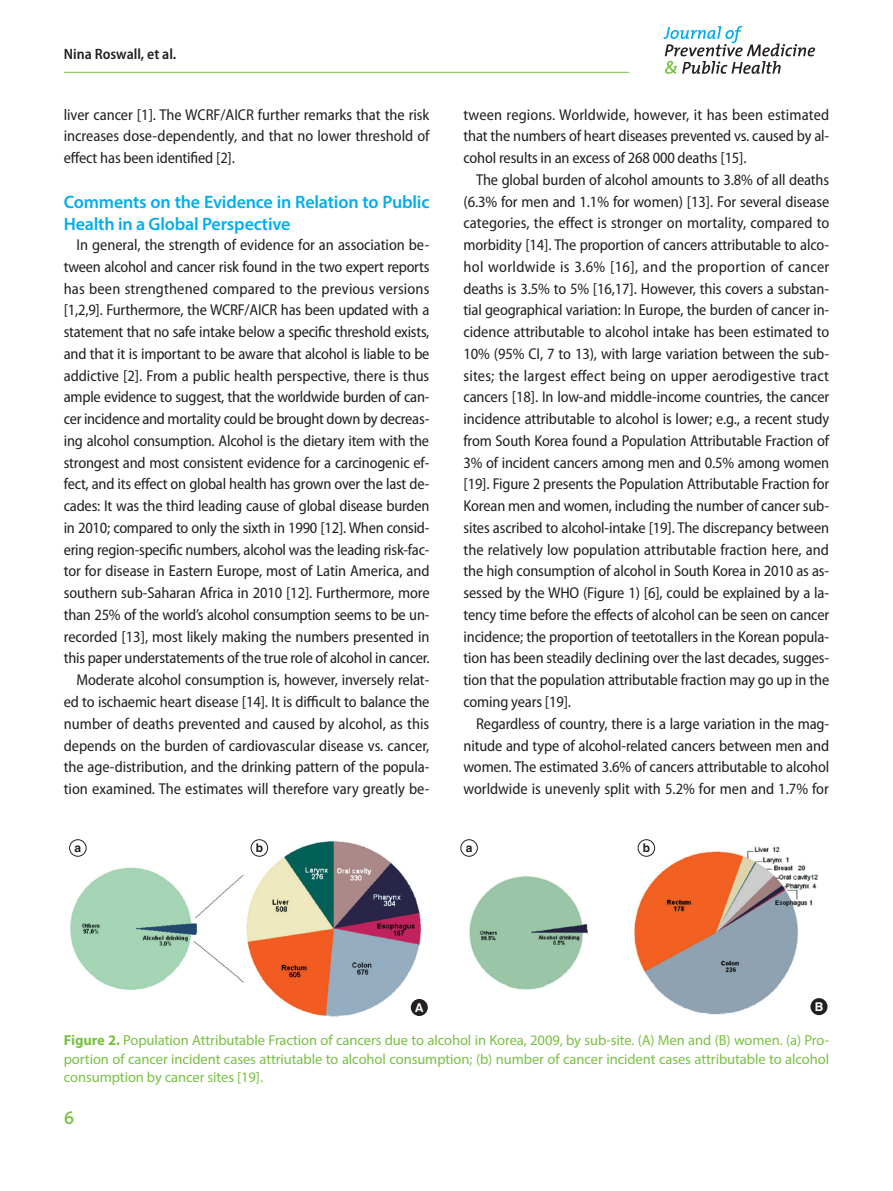
<style>
.page{position:relative;width:893px;height:1191px;background:#fff}
.page>*{position:absolute;margin:0;border:0;box-sizing:border-box;transform-origin:0 0}
.jpmph_중제목{font:600 18px/21.8px "Myriad Pro";letter-spacing:-.01em;color:#00aeef}
.t1{font:600 18px "The Mix";color:#79c142}
.jpmph_본문{font:semi-condensed 15.75px/21.8px "Myriad Pro";letter-spacing:-.01em;color:#231f20;text-align:justify}
.t2{font:600 semi-condensed 15px "Myriad Pro";color:#231f20}
.jpmph_표그림캡션{font:14.55px/18.8px "Myriad Pro";letter-spacing:-.005em;color:#79c142;text-align:justify}
.그림지문{font:300 condensed 12.75px "Univers LT Std";color:#231f20}
.t3{font:700 12.15px "Swiss 721 BT";color:#fff}
.t4{font:700 12px "Helvetica LT Std";color:#231f20}
.s1{font-weight:700}
</style>
<div class="page">
<hr style="left:64px;top:72px;width:565px;height:1px;background:#79c142">
<svg style="left:663px;top:26px;width:152px;height:48px"></svg>
<img style="left:69px;top:839px;width:359px;height:178px">
<div style="left:411px;top:999px;width:17px;height:17px;background:#231f20;border-radius:50%"></div>
<img style="left:463px;top:839px;width:365px;height:177px">
<div style="left:810px;top:998px;width:17px;height:17px;background:#231f20;border-radius:50%"></div>
<div style="left:70px;top:839px;width:16px;height:17px;background:#fff;border-radius:50%"></div>
<div style="left:69px;top:839px;width:17px;height:17px;border:1px solid #231f20;border-radius:50%"></div>
<div style="left:461px;top:839px;width:16px;height:17px;background:#fff;border-radius:50%"></div>
<div style="left:461px;top:839px;width:17px;height:17px;border:1px solid #231f20;border-radius:50%"></div>
<div style="left:251px;top:839px;width:17px;height:17px;background:#fff;border-radius:50%"></div>
<div style="left:251px;top:839px;width:17px;height:17px;border:1px solid #231f20;border-radius:50%"></div>
<div style="left:638px;top:839px;width:17px;height:17px;background:#fff;border-radius:50%"></div>
<div style="left:638px;top:839px;width:17px;height:17px;border:1px solid #231f20;border-radius:50%"></div>
<p class="t2" style="left:64px;top:46px;width:114px">Nina Roswall, et al.</p>
<p class="jpmph_본문" style="left:64px;top:104px;width:367px">liver cancer [1]. The WCRF/AICR further remarks that the risk increases dose-dependently, and that no lower threshold of effect has been identified [2].</p>
<p class="jpmph_중제목" style="left:64px;top:191px;width:367px">Comments on the Evidence in Relation to Public<br>Health in a Global Perspective</p>
<p class="jpmph_본문" style="left:64px;top:234px;width:367px;text-indent:13px">In general, the strength of evidence for an association be&shy;tween alcohol and cancer risk found in the two expert reports has been strengthened compared to the previous versions [1,2,9]. Furthermore, the WCRF/AICR has been updated with a statement that no safe intake below a specific threshold exists, and that it is important to be aware that alcohol is liable to be addictive [2]. From a public health perspective, there is thus ample evidence to suggest, that the worldwide burden of can&shy;cer incidence and mortality could be brought down by decreas&shy;ing alcohol consumption. Alcohol is the dietary item with the strongest and most consistent evidence for a carcinogenic ef&shy;fect, and its effect on global health has grown over the last de&shy;cades: It was the third leading cause of global disease burden in 2010; compared to only the sixth in 1990 [12]. When consid&shy;ering region-specific numbers, alcohol was the leading risk-fac&shy;tor for disease in Eastern Europe, most of Latin America, and southern sub-Saharan Africa in 2010 [12]. Furthermore, more than 25% of the world’s alcohol consumption seems to be un&shy;recorded [13], most likely making the numbers presented in this paper understatements of the true role of alcohol in cancer.</p>
<p class="jpmph_본문" style="left:64px;top:669px;width:367px;text-indent:13px">Moderate alcohol consumption is, however, inversely relat&shy;ed to ischaemic heart disease [14]. It is difficult to balance the number of deaths prevented and caused by alcohol, as this depends on the burden of cardiovascular disease vs. cancer, the age-distribution, and the drinking pattern of the popula&shy;tion examined. The estimates will therefore vary greatly be-</p>
<p class="jpmph_본문" style="left:463px;top:104px;width:367px">tween regions. Worldwide, however, it has been estimated that the numbers of heart diseases prevented vs. caused by al&shy;cohol results in an excess of 268 000 deaths [15].</p>
<p class="jpmph_본문" style="left:463px;top:169px;width:367px;text-indent:13px">The global burden of alcohol amounts to 3.8% of all deaths (6.3% for men and 1.1% for women) [13]. For several disease categories, the effect is stronger on mortality, compared to morbidity [14]. The proportion of cancers attributable to alco&shy;hol worldwide is 3.6% [16], and the proportion of cancer deaths is 3.5% to 5% [16,17]. However, this covers a substan&shy;tial geographical variation: In Europe, the burden of cancer in&shy;cidence attributable to alcohol intake has been estimated to 10% (95% CI, 7 to 13), with large variation between the sub&shy;sites; the largest effect being on upper aerodigestive tract cancers [18]. In low-and middle-income countries, the cancer incidence attributable to alcohol is lower; e.g., a recent study from South Korea found a Population Attributable Fraction of 3% of incident cancers among men and 0.5% among women [19]. Figure 2 presents the Population Attributable Fraction for Korean men and women, including the number of cancer sub&shy;sites ascribed to alcohol-intake [19]. The discrepancy between the relatively low population attributable fraction here, and the high consumption of alcohol in South Korea in 2010 as as&shy;sessed by the WHO (Figure 1) [6], could be explained by a la&shy;tency time before the effects of alcohol can be seen on cancer incidence; the proportion of teetotallers in the Korean popula&shy;tion has been steadily declining over the last decades, sugges&shy;tion that the population attributable fraction may go up in the coming years [19].</p>
<p class="jpmph_본문" style="left:463px;top:713px;width:367px;text-indent:13px">Regardless of country, there is a large variation in the mag&shy;nitude and type of alcohol-related cancers between men and women. The estimated 3.6% of cancers attributable to alcohol worldwide is unevenly split with 5.2% for men and 1.7% for</p>
<p class="그림지문" style="left:78px;top:838px;width:10px">a)</p>
<p class="그림지문" style="left:251px;top:838px;width:10px">b)</p>
<p class="그림지문" style="left:646px;top:838px;width:10px">b)</p>
<p class="t4" style="left:75px;top:840px;width:8px">a</p>
<p class="t4" style="left:256px;top:840px;width:9px">b</p>
<p class="t4" style="left:466px;top:840px;width:8px">a</p>
<p class="t4" style="left:643px;top:840px;width:9px">b</p>
<p class="t3" style="left:415px;top:1000px;width:10px">A</p>
<p class="t3" style="left:815px;top:999px;width:10px">B</p>
<p class="jpmph_표그림캡션" style="left:64px;top:1030px;width:767px"><span class="s1">Figure 2.</span> Population Attributable Fraction of cancers due to alcohol in Korea, 2009, by sub-site. (A) Men and (B) women. (a) Pro&shy;portion of cancer incident cases attriutable to alcohol consumption; (b) number of cancer incident cases attributable to alcohol consumption by cancer sites [19].</p>
<p class="t1" style="left:64px;top:1103px;width:12px">6</p>
</div>
